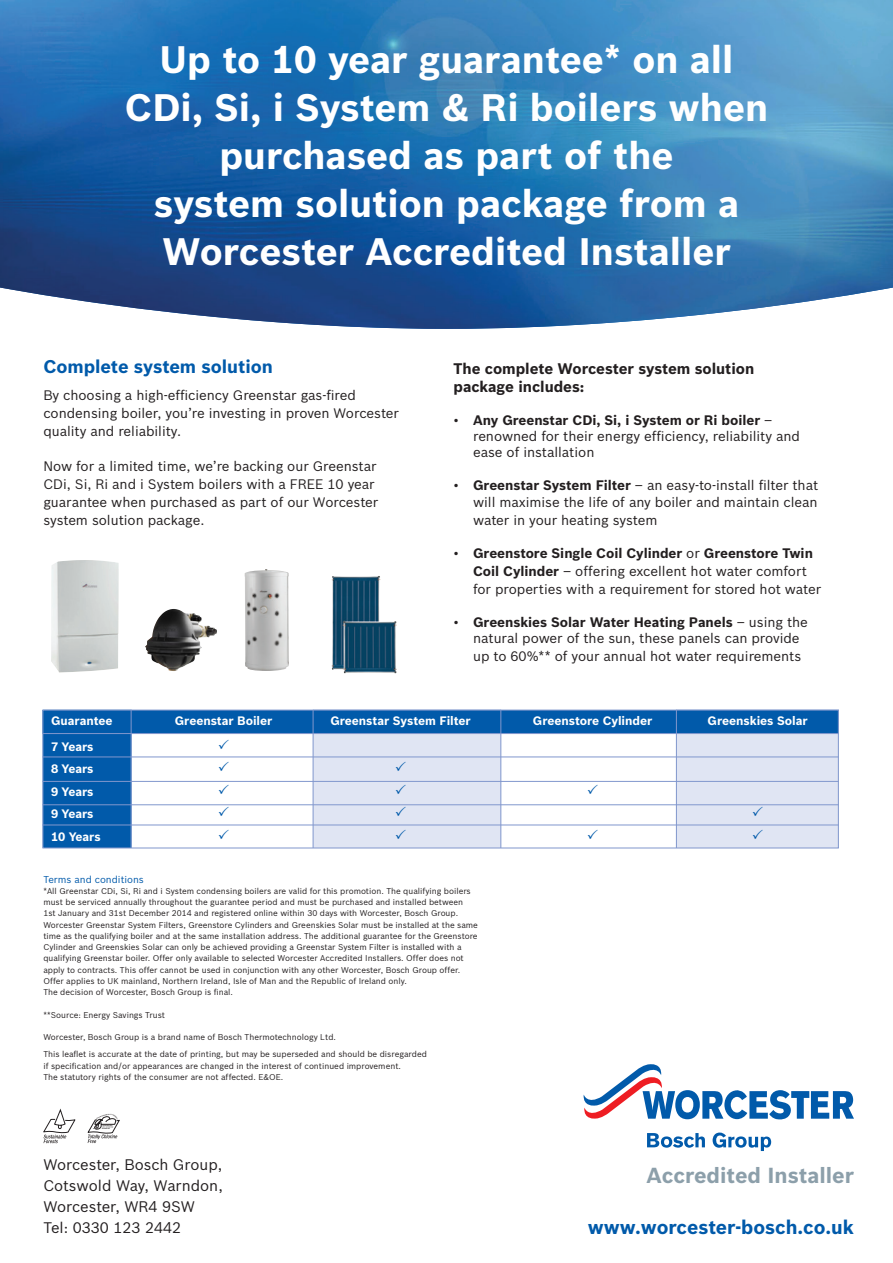
<style>
.page{position:relative;width:893px;height:1263px;background:#fff}
.page>*{position:absolute;margin:0;border:0;box-sizing:border-box;transform-origin:0 0}
.t1{font:700 37.5px/48px "Bosch Sans";color:#fff;text-align:center}
.t2{font:700 21.3px "Bosch Sans";color:#8c9faa}
.t3{font:700 19.2px "Bosch Sans";color:#015aaa}
.t4{font:700 18px "Bosch Sans";letter-spacing:-.005em;color:#015aaa}
.t5{font:15px "Bosch Sans";color:#231f20}
.t6{font:700 15px/18px "Bosch Sans";letter-spacing:-.005em;color:#231f20}
.t7{font:13.5px/18px "Bosch Sans";letter-spacing:-.005em;color:#231f20}
.t8{font:700 12px/22.5px "Bosch Sans";letter-spacing:-.005em;color:#fff}
.t9{font:9.75px "Bosch Sans";color:#015aaa}
.t10{font:8.25px/11.2px "Bosch Sans";color:#231f20}
.s1{font-weight:700}
</style>
<div class="page">
<img style="left:0;top:0;width:893px;height:329px">
<svg style="left:583px;top:1064px;width:271px;height:56px"></svg>
<svg style="left:647px;top:1133px;width:58px;height:15px"></svg>
<svg style="left:713px;top:1132px;width:58px;height:19px"></svg>
<svg style="left:43px;top:1109px;width:33px;height:34px"></svg>
<svg style="left:87px;top:1114px;width:33px;height:29px"></svg>
<img style="left:51px;top:560px;width:68px;height:112px">
<img style="left:145px;top:609px;width:57px;height:62px">
<img style="left:245px;top:569px;width:44px;height:102px">
<img style="left:331px;top:576px;width:66px;height:97px">
<div style="left:677px;top:709px;width:162px;height:139px;background:#e0e5f3"></div>
<div style="left:313px;top:710px;width:188px;height:138px;background:#e0e5f3"></div>
<div style="left:43px;top:710px;width:796px;height:23px;background:#015aaa"></div>
<div style="left:43px;top:710px;width:89px;height:138px;background:#015aaa;border:2px solid #015aaa"></div>
<div style="left:43px;top:710px;width:796px;height:138px;border:1px solid #8197cd"></div>
<hr style="left:43px;top:756px;width:796px;height:1px;background:#8197cd">
<hr style="left:43px;top:781px;width:796px;height:1px;background:#8197cd">
<hr style="left:43px;top:804px;width:796px;height:1px;background:#8197cd">
<hr style="left:43px;top:825px;width:796px;height:1px;background:#8197cd">
<hr style="left:131px;top:710px;width:1px;height:138px;background:#8197cd">
<hr style="left:313px;top:710px;width:1px;height:138px;background:#8197cd">
<hr style="left:500px;top:710px;width:1px;height:138px;background:#8197cd">
<hr style="left:676px;top:710px;width:1px;height:138px;background:#8197cd">
<hr style="left:43px;top:733px;width:796px;height:1px;background:#8197cd">
<p class="t1" style="left:125px;top:35px;width:645px">Up to 10 year guarantee* on all<br>CDi, Si, i System &amp; Ri boilers when purchased as part of the<br>system solution package from a<br>Worcester Accredited Installer</p>
<p class="t4" style="left:43px;top:355px;width:231px">Complete system solution</p>
<p class="t7" style="left:43px;top:386px;width:357px">By choosing a high-efficiency Greenstar gas-fired condensing boiler, you’re investing in proven Worcester quality and reliability.</p>
<p class="t7" style="left:43px;top:457px;width:336px">Now for a limited time, we’re backing our Greenstar CDi, Si, Ri and i System boilers with a FREE 10 year guarantee when purchased as part of our Worcester system solution package.</p>
<p class="t6" style="left:454px;top:359px;width:302px">The complete Worcester system solution package includes:</p>
<p class="t7" style="left:473px;top:412px;width:329px;line-height:16.2px;text-indent:-19px">• <span class="s1">Any Greenstar CDi, Si, i System or Ri boiler</span> – renowned for their energy efficiency, reliability and ease of installation</p>
<p class="t7" style="left:454px;top:477px;width:366px;line-height:16.2px;text-align:right">• <span class="s1">Greenstar System Filter</span> – an easy-to-install filter that will maximise the life of any boiler and maintain clean</p>
<p class="t7" style="left:473px;top:510px;width:186px">water in your heating system</p>
<p class="t7" style="left:473px;top:544px;width:350px;text-indent:-19px">• <span class="s1">Greenstore Single Coil Cylinder</span> or <span class="s1">Greenstore Twin<br>Coil Cylinder</span> – offering excellent hot water comfort for properties with a requirement for stored hot water</p>
<p class="t7" style="left:473px;top:614px;width:336px;line-height:16.2px;text-indent:-19px">• <span class="s1">Greenskies Solar Water Heating Panels</span> – using the natural power of the sun, these panels can provide</p>
<p class="t7" style="left:473px;top:647px;width:330px">up to 60%** of your annual hot water requirements</p>
<p class="t8" style="left:51px;top:709px;width:63px">Guarantee</p>
<p class="t8" style="left:175px;top:709px;width:99px">Greenstar Boiler</p>
<p class="t8" style="left:330px;top:709px;width:142px">Greenstar System Filter</p>
<p class="t8" style="left:533px;top:709px;width:121px">Greenstore Cylinder</p>
<p class="t8" style="left:708px;top:709px;width:102px">Greenskies Solar</p>
<p class="t8" style="left:51px;top:735px;width:51px">7 Years<br>8 Years<br>9 Years<br>9 Years<br>10 Years</p>
<p class="t9" style="left:43px;top:873px;width:102px">Terms and conditions</p>
<p class="t10" style="left:43px;top:885px;width:436px">*All Greenstar CDi, Si, Ri and i System condensing boilers are valid for this promotion. The qualifying boilers must be serviced annually throughout the guarantee period and must be purchased and installed between<br>1st January and 31st December 2014 and registered online within 30 days with Worcester, Bosch Group.<br>Worcester Greenstar System Filters, Greenstore Cylinders and Greenskies Solar must be installed at the same time as the qualifying boiler and at the same installation address. The additional guarantee for the Greenstore Cylinder and Greenskies Solar can only be achieved providing a Greenstar System Filter is installed with a qualifying Greenstar boiler. Offer only available to selected Worcester Accredited Installers. Offer does not apply to contracts. This offer cannot be used in conjunction with any other Worcester, Bosch Group offer.<br>Offer applies to UK mainland, Northern Ireland, Isle of Man and the Republic of Ireland only.<br>The decision of Worcester, Bosch Group is final.</p>
<p class="t10" style="left:43px;top:1009px;width:123px">**Source: Energy Savings Trust</p>
<p class="t10" style="left:43px;top:1031px;width:294px">Worcester, Bosch Group is a brand name of Bosch Thermotechnology Ltd.</p>
<p class="t10" style="left:43px;top:1048px;width:385px">This leaflet is accurate at the date of printing, but may be superseded and should be disregarded if specification and/or appearances are changed in the interest of continued improvement.<br>The statutory rights of the consumer are not affected. E&amp;OE.</p>
<p class="t5" style="left:43px;top:1155px;width:181px">Worcester, Bosch Group,</p>
<p class="t5" style="left:43px;top:1176px;width:181px">Cotswold Way, Warndon,</p>
<p class="t5" style="left:43px;top:1197px;width:153px">Worcester, WR4 9SW</p>
<p class="t5" style="left:43px;top:1218px;width:139px">Tel: 0330 123 2442</p>
<p class="t2" style="left:647px;top:1162px;width:209px">Accredited Installer</p>
<p class="t3" style="left:588px;top:1215px;width:268px">www.worcester-bosch.co.uk</p>
</div>
